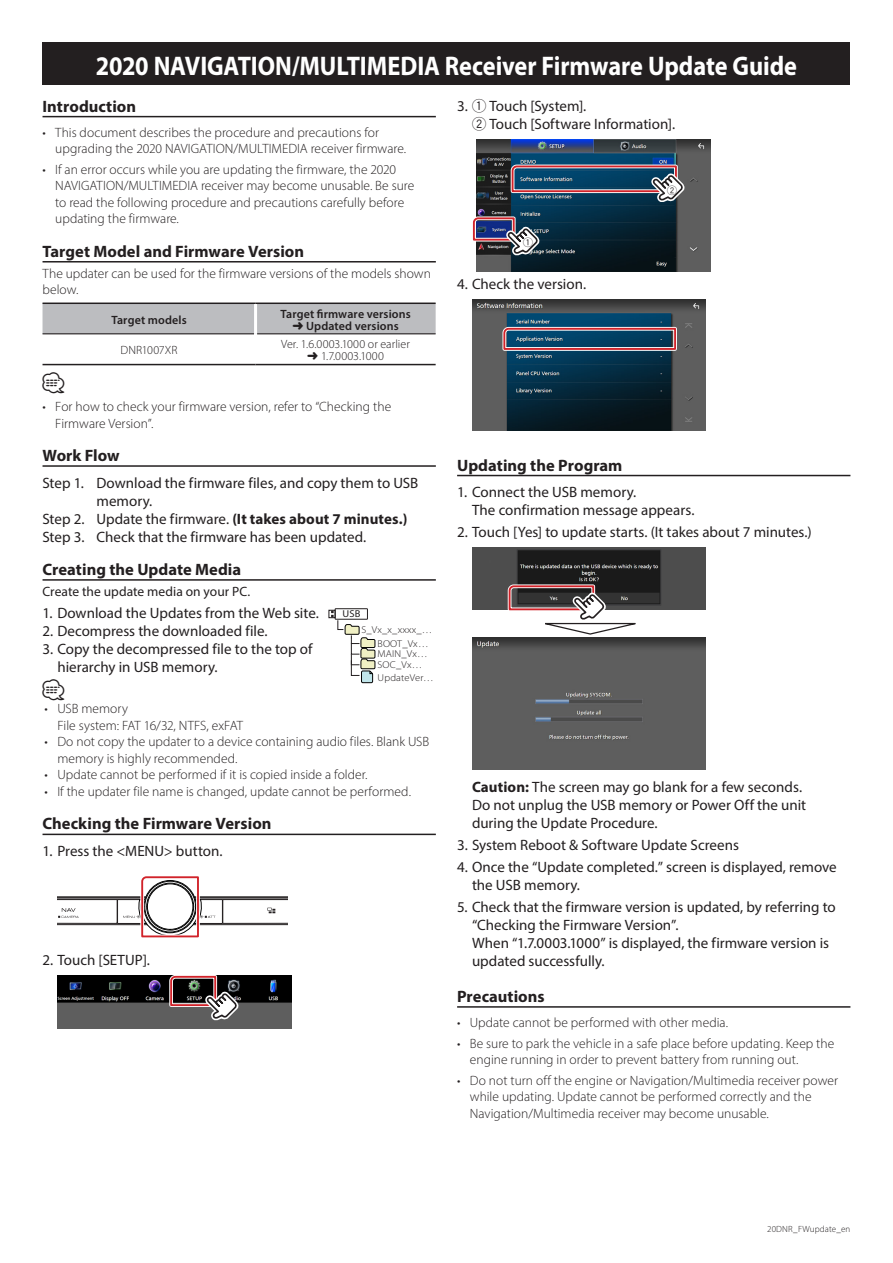
<style>
.page{position:relative;width:893px;height:1263px;background:#fff}
.page>*{position:absolute;margin:0;border:0;box-sizing:border-box;transform-origin:0 0}
.t1{font:700 27px "Myriad Pro";letter-spacing:-.005em;color:#fff;scale:.9 1}
.t2{font:21px "JKCE2 Car Symble";color:#231f20}
.t3{font:700 16.5px "Myriad Pro";color:#231f20}
.t4{font:15px/18px "Myriad Pro";color:#231f20}
.t5{font:300 13.5px/16.5px "Myriad Pro";color:#231f20}
.t6{font:13.5px "Myriad Pro";color:#231f20}
.t7{font:300 12px/18.8px "Myriad Pro";letter-spacing:.005em;color:#231f20;text-align:center}
.t8{font:600 12px "Myriad Pro";letter-spacing:.01em;color:#231f20}
.t9{font:300 12px "Myriad Pro";letter-spacing:.025em;color:#231f20}
.t10{font:500 10.5px "JKCE2 Amarusuji";color:#231f20}
.t11{font:300 10.05px/14.4px "Myriad Pro";letter-spacing:.015em;color:#231f20;scale:1.05 1}
.t12{font:10.05px "Myriad Pro";color:#231f20;scale:1.05 1}
.t13{font:300 9px "Myriad Pro";letter-spacing:.01em;color:#231f20}
.s1{font-family:"JKCE2 Amarusuji";font-weight:500}
.s2{font-weight:600}
.s3{font-weight:700}
</style>
<div class="page">
<div style="left:43px;top:43px;width:807px;height:42px;background:#231f20"></div>
<hr style="left:43px;top:116px;width:393px;height:1px;background:#231f20">
<hr style="left:43px;top:261px;width:393px;height:1px;background:#231f20">
<hr style="left:43px;top:465px;width:393px;height:2px;background:#231f20">
<hr style="left:43px;top:579px;width:393px;height:2px;background:#231f20">
<hr style="left:43px;top:834px;width:393px;height:1px;background:#231f20">
<div style="left:43px;top:304px;width:393px;height:29px;background:#bcbdc0"></div>
<hr style="left:43px;top:302px;width:213px;height:2px;background:#231f20">
<hr style="left:256px;top:302px;width:180px;height:2px;background:#231f20">
<hr style="left:43px;top:333px;width:211px;height:1px;background:#231f20">
<hr style="left:257px;top:333px;width:179px;height:1px;background:#231f20">
<hr style="left:254px;top:304px;width:3px;height:30px;background:#fff">
<hr style="left:43px;top:364px;width:213px;height:1px;background:#231f20">
<hr style="left:256px;top:364px;width:180px;height:1px;background:#231f20">
<svg style="left:57px;top:876px;width:230px;height:62px"></svg>
<img style="left:57px;top:975px;width:234px;height:53px">
<svg style="left:167px;top:975px;width:72px;height:47px;background:#625757"></svg>
<hr style="left:457px;top:475px;width:393px;height:1px;background:#231f20">
<hr style="left:457px;top:1006px;width:393px;height:2px;background:#231f20">
<img style="left:476px;top:139px;width:234px;height:132px">
<svg style="left:509px;top:163px;width:176px;height:41px;background:#425b73"></svg>
<svg style="left:472px;top:215px;width:68px;height:42px;background:#626277"></svg>
<img style="left:472px;top:299px;width:234px;height:132px">
<svg style="left:501px;top:325px;width:178px;height:28px;background:#495a72"></svg>
<img style="left:472px;top:547px;width:234px;height:62px">
<svg style="left:506px;top:582px;width:129px;height:53px"></svg>
<img style="left:472px;top:638px;width:234px;height:131px">
<div style="left:335px;top:608px;width:33px;height:11px;border:1px solid #231f20"></div>
<div style="left:329px;top:610px;width:6px;height:8px;border:1px solid #231f20"></div>
<svg style="left:331px;top:611px;width:44px;height:72px"></svg>
<h1 class="t1" style="left:96px;top:48px;width:781px">2020 NAVIGATION/MULTIMEDIA Receiver Firmware Update Guide</h1>
<p class="t3" style="left:43px;top:95px;width:95px">Introduction</p>
<p class="t5" style="left:55px;top:124px;width:325px">This document describes the procedure and precautions for</p>
<p class="t4" style="left:472px;top:97px;width:205px;text-indent:-15px">3. <span class="s1">1</span> Touch [System .[<br><span class="s1">2</span> Touch [Software Information .[</p>
<p class="t5" style="left:43px;top:124px;width:5px">•</p>
<p class="t5" style="left:43px;top:161px;width:5px">•</p>
<p class="t5" style="left:55px;top:138px;width:352px;line-height:20.7px">upgrading the 2020 NAVIGATION/MULTIMEDIA receiver firmware.<br>If an error occurs while you are updating the firmware, the 2020</p>
<p class="t5" style="left:55px;top:177px;width:360px">NAVIGATION/MULTIMEDIA receiver may become unusable. Be sure to read the following procedure and precautions carefully before updating the firmware.</p>
<p class="t3" style="left:43px;top:240px;width:263px">Target Model and Firmware Version</p>
<p class="t5" style="left:43px;top:265px;width:390px">The updater can be used for the firmware versions of the models shown below.</p>
<p class="t8" style="left:280px;top:306px;width:132px">Target firmware versions</p>
<p class="t8" style="left:111px;top:312px;width:77px">Target models</p>
<p class="t7" style="left:281px;top:316px;width:130px">➜ <span class="s2">Updated versions<br></span>Ver. 1.6.0003.1000 or earlier</p>
<p class="t7" style="left:121px;top:341px;width:58px">DNR1007XR</p>
<p class="t9" style="left:307px;top:349px;width:78px">➜ 1.7.0003.1000</p>
<h2 class="t2" style="left:43px;top:372px;width:23px">⁄</h2>
<p class="t5" style="left:55px;top:398px;width:337px">For how to check your firmware version, refer to “Checking the</p>
<p class="t5" style="left:43px;top:398px;width:5px">•</p>
<p class="t5" style="left:55px;top:415px;width:100px">Firmware Version .“</p>
<p class="t3" style="left:43px;top:445px;width:79px">Work Flow</p>
<p class="t4" style="left:97px;top:473px;width:323px">Download the firmware files, and copy them to USB</p>
<p class="t4" style="left:43px;top:473px;width:43px">Step 1.</p>
<p class="t4" style="left:43px;top:509px;width:44px">Step 2.</p>
<p class="t4" style="left:97px;top:491px;width:312px">memory.<br>Update the firmware <span class="s3">(</span>. <span class="s3">It takes about 7 minutes (.</span></p>
<p class="t4" style="left:97px;top:527px;width:271px">Check that the firmware has been updated.</p>
<p class="t4" style="left:43px;top:527px;width:43px">Step 3.</p>
<p class="t3" style="left:43px;top:559px;width:200px">Creating the Update Media</p>
<p class="t6" style="left:43px;top:583px;width:209px">Create the update media on your PC.</p>
<p class="t4" style="left:43px;top:604px;width:278px">1. Download the Updates from the Web site.</p>
<p class="t4" style="left:43px;top:622px;width:227px">2. Decompress the downloaded file.</p>
<p class="t4" style="left:57px;top:640px;width:257px;text-indent:-15px">3. Copy the decompressed file to the top of hierarchy in USB memory.</p>
<h2 class="t2" style="left:43px;top:679px;width:23px">⁄</h2>
<p class="t5" style="left:57px;top:701px;width:72px">USB memory</p>
<p class="t12" style="left:343px;top:608px;width:19px">USB</p>
<p class="t11" style="left:378px;top:622px;width:54px;text-indent:-16px">_S Vx _x_ xxxx . . ._<br>BOOT_Vx...</p>
<p class="t11" style="left:378px;top:649px;width:49px;line-height:10.6px">MAIN_Vx...<br>SOC_Vx...</p>
<p class="t11" style="left:378px;top:670px;width:55px">UpdateVer...</p>
<p class="t5" style="left:45px;top:701px;width:5px">•</p>
<p class="t5" style="left:45px;top:734px;width:5px">•</p>
<p class="t5" style="left:45px;top:767px;width:5px">•</p>
<p class="t5" style="left:57px;top:717px;width:373px">File system: FAT 16/32, NTFS, exFAT<br>Do not copy the updater to a device containing audio files. Blank USB</p>
<p class="t5" style="left:57px;top:750px;width:312px">memory is highly recommended.<br>Update cannot be performed isitif copied inside a folder.</p>
<p class="t5" style="left:57px;top:783px;width:355px">If the updater file name is changed, update cannot be performed.</p>
<p class="t5" style="left:45px;top:783px;width:5px">•</p>
<p class="t3" style="left:43px;top:813px;width:231px">Checking the Firmware Version</p>
<p class="t4" style="left:43px;top:842px;width:182px">1. Press the &lt;MENU&gt; button.</p>
<p class="t4" style="left:43px;top:950px;width:109px">2. Touch [SETUP .[</p>
<p class="t10" style="left:523px;top:237px;width:11px">1</p>
<p class="t4" style="left:457px;top:275px;width:131px">4. Check the version.</p>
<p class="t10" style="left:667px;top:185px;width:11px">2</p>
<p class="t3" style="left:457px;top:454px;width:167px">Updating the Program</p>
<p class="t4" style="left:472px;top:483px;width:224px;text-indent:-15px">1. Connect the USB memory.<br>The confirmation message appears.</p>
<p class="t4" style="left:457px;top:523px;width:356px">2. Touch [Yes] to update starts (. It takes about 7 minutes (.</p>
<p class="t4" style="left:472px;top:777px;width:336px"><span class="s3">Caution:</span> The screen may go blank for a few seconds.<br>Do not unplug the USB memory or Power Off the unit during the Update Procedure.</p>
<p class="t4" style="left:457px;top:836px;width:283px">3. System Reboot &amp; Software Update Screens</p>
<p class="t4" style="left:472px;top:858px;width:366px;text-indent:-15px">4. Once the “Update completed ” . screen is displayed, remove the USB memory.</p>
<p class="t4" style="left:472px;top:898px;width:365px;text-indent:-15px">5. Check that the firmware version is updated, by referring to “Checking the Firmware Version .“<br>When “1.7.0003.1000” is displayed, the firmware version is updated successfully.</p>
<p class="t3" style="left:457px;top:985px;width:89px">Precautions</p>
<p class="t5" style="left:470px;top:1014px;width:260px">Update cannot be performed with other media.</p>
<p class="t5" style="left:457px;top:1014px;width:5px">•</p>
<p class="t5" style="left:457px;top:1035px;width:5px">•</p>
<p class="t5" style="left:457px;top:1072px;width:5px">•</p>
<p class="t5" style="left:470px;top:1035px;width:366px">Be sure to park the vehicle in a safe place before updating. Keep the</p>
<p class="t5" style="left:470px;top:1049px;width:370px;line-height:20.7px">engine running in order to prevent battery from running out.<br>Do not turn off the engine or Navigation/Multimedia receiver power</p>
<p class="t5" style="left:470px;top:1088px;width:343px">while updating. Update cannot be performed correctly and the<br>Navigation/Multimedia receiver may become unusable.</p>
<p class="t13" style="left:767px;top:1224px;width:85px">20DNR_FWupdate_en</p>
</div>
